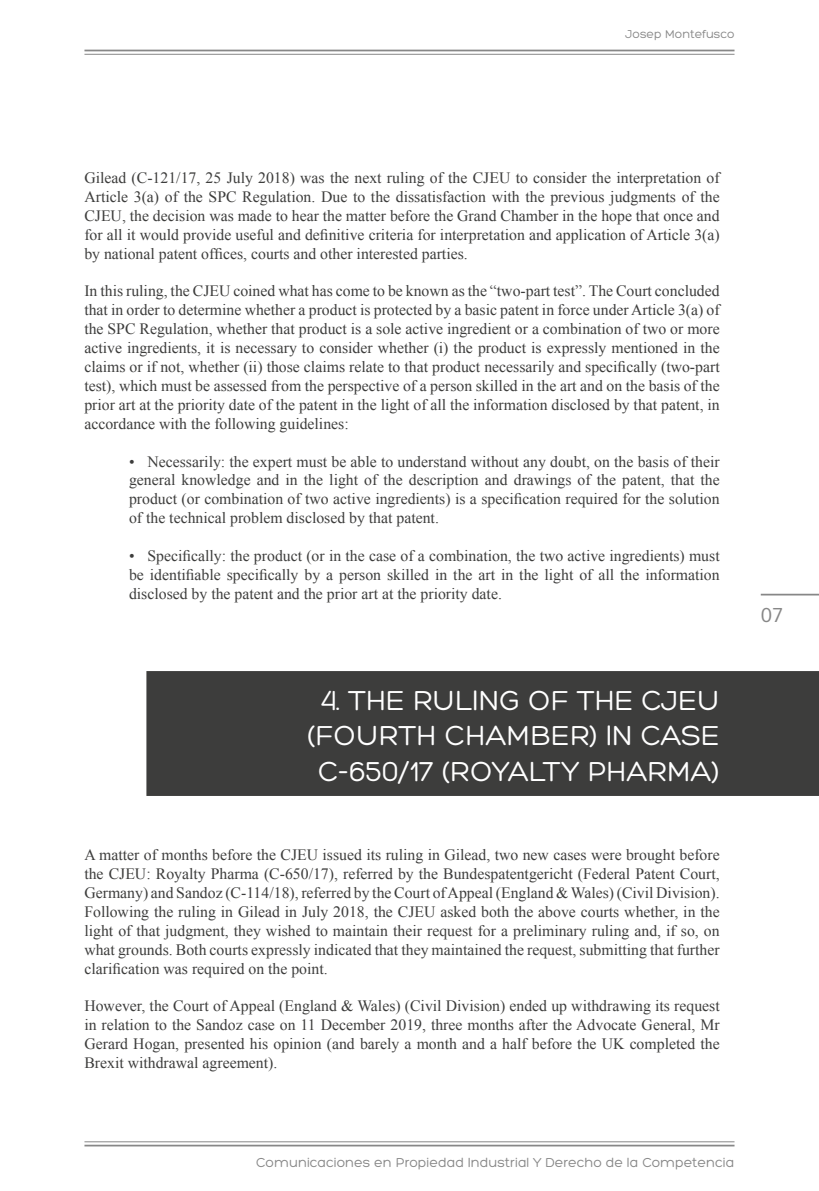
<style>
.page{position:relative;width:819px;height:1191px;background:#fff}
.page>*{position:absolute;margin:0;border:0;box-sizing:border-box;transform-origin:0 0}
.t1{font:29.75px/35.7px "Hero";color:#fff;text-align:center}
.t2{font:21px "Frutiger Next LT";color:#878787}
.t3{font:15.75px/18.9px "Times New Roman";color:#3d3d3c;text-align:justify}
.t4{font:14px "Hero";color:#878787}
.t5{font:12.25px "Hero";color:#878787}
</style>
<div class="page">
<div style="left:146px;top:671px;width:673px;height:125px;background:#3d3d3c"></div>
<hr style="left:84px;top:1141px;width:650px;height:1px;background:#878787">
<hr style="left:84px;top:1144px;width:650px;height:2px;background:#878787">
<hr style="left:84px;top:54px;width:650px;height:1px;background:#878787">
<hr style="left:84px;top:50px;width:650px;height:1px;background:#878787">
<hr style="left:760px;top:594px;width:59px;height:1px;background:#878787">
<p class="t5" style="left:625px;top:28px;width:111px">Josep Montefusco</p>
<p class="t3" style="left:84px;top:168px;width:636px">Gilead (C-121/17, 25 July 2018) was the next ruling of the CJEU to consider the interpretation of Article 3(a) of the SPC Regulation. Due to the dissatisfaction with the previous judgments of the CJEU, the decision was made to hear the matter before the Grand Chamber in the hope that once and for all it would provide useful and definitive criteria for interpretation and application of Article 3(a) by national patent offices, courts and other interested parties.</p>
<p class="t3" style="left:84px;top:281px;width:636px">In this ruling, the CJEU coined what has come to be known as the “two-part test”. The Court concluded that in order to determine whether a product is protected by a basic patent in force under Article 3(a) of the SPC Regulation, whether that product is a sole active ingredient or a combination of two or more active ingredients, it is necessary to consider whether (i) the product is expressly mentioned in the claims or if not, whether (ii) those claims relate to that product necessarily and specifically (two-part test), which must be assessed from the perspective of a person skilled in the art and on the basis of the prior art at the priority date of the patent in the light of all the information disclosed by that patent, in accordance with the following guidelines:</p>
<p class="t3" style="left:129px;top:451px;width:592px">• Necessarily: the expert must be able to understand without any doubt, on the basis of their general knowledge and in the light of the description and drawings of the patent, that the product (or combination of two active ingredients) is a specification required for the solution of the technical problem disclosed by that patent.</p>
<p class="t3" style="left:129px;top:546px;width:592px">• Specifically: the product (or in the case of a combination, the two active ingredients) must be identifiable specifically by a person skilled in the art in the light of all the information disclosed by the patent and the prior art at the priority date.</p>
<p class="t1" style="left:308px;top:682px;width:413px">4. THE RULING OF THE CJEU (FOURTH CHAMBER) IN CASE<br>C-650/17 (ROYALTY PHARMA)</p>
<p class="t3" style="left:84px;top:845px;width:636px">A matter of months before the CJEU issued its ruling in Gilead, two new cases were brought before the CJEU: Royalty Pharma (C-650/17), referred by the Bundespatentgericht (Federal Patent Court, Germany) and Sandoz (C-114/18), referred by the Court of Appeal (England &amp; Wales) (Civil Division).</p>
<p class="t3" style="left:84px;top:902px;width:636px">Following the ruling in Gilead in July 2018, the CJEU asked both the above courts whether, in the light of that judgment, they wished to maintain their request for a preliminary ruling and, if so, on what grounds. Both courts expressly indicated that they maintained the request, submitting that further clarification was required on the point.</p>
<p class="t3" style="left:84px;top:996px;width:636px">However, the Court of Appeal (England &amp; Wales) (Civil Division) ended up withdrawing its request in relation to the Sandoz case on 11 December 2019, three months after the Advocate General, Mr Gerard Hogan, presented his opinion (and barely a month and a half before the UK completed the Brexit withdrawal agreement).</p>
<p class="t2" style="left:760px;top:603px;width:24px">07</p>
<p class="t4" style="left:256px;top:1155px;width:480px">Comunicaciones en Propiedad Industrial Y Derecho de la Competencia</p>
</div>
